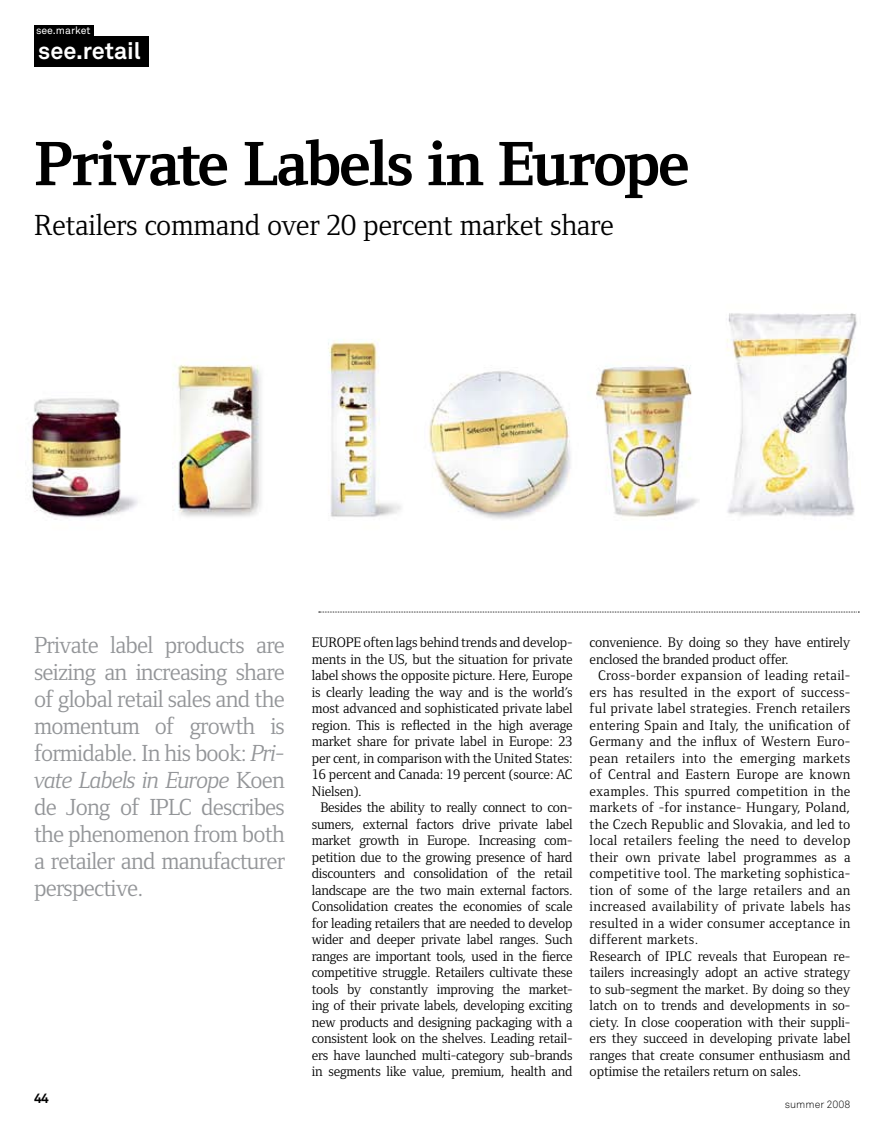
<style>
.page{position:relative;width:893px;height:1127px;background:#fff}
.page>*{position:absolute;margin:0;border:0;box-sizing:border-box;transform-origin:0 0}
.t1{font:700 64.5px "Foundry Form Serif";letter-spacing:-.03em;color:#000}
.t2{font:30px "Foundry Form Serif";letter-spacing:-.01em;color:#000}
.t3{font:24px/27px "Foundry Form Serif";letter-spacing:-.03em;color:#939598;text-align:justify}
.t4{font:700 23.4px "Unibrand";color:#fff}
.t5{font:14.25px "Foundry Form Serif";letter-spacing:-.01em;color:#000}
.t6{font:14.25px "Foundry Form Serif";letter-spacing:.02em;color:#000}
.t7{font:700 13.5px "Unibrand";color:#000}
.t8{font:300 10.5px "Unibrand";color:#000}
.t9{font:10.5px "Unibrand";color:#fff}
.s1{font-style:italic}
</style>
<div class="page">
<img style="left:30px;top:313px;width:827px;height:207px">
<svg style="left:319px;top:612px;width:540px;height:1px"></svg>
<div style="left:34px;top:36px;width:114px;height:31px;background:#000"></div>
<div style="left:34px;top:25px;width:60px;height:13px;background:#000"></div>
<p class="t9" style="left:36px;top:24px;width:56px">see.market</p>
<h3 class="t4" style="left:38px;top:36px;width:104px">see.retail</h3>
<h1 class="t1" style="left:34px;top:128px;width:657px">Private Labels in Europe</h1>
<h2 class="t2" style="left:34px;top:208px;width:581px">Retailers command over 20 percent market share</h2>
<p class="t3" style="left:34px;top:632px;width:252px">Private label products are seizing an increasing share of global retail sales and the momentum of growth is formidable. In his book: <span class="s1">Pri&shy;vate Labels in Europe</span> Koen de Jong of IPLC describes the phenomenon from both a retailer and manufacturer perspective.</p>
<p class="t5" style="left:590px;top:634px;width:262px">convenience. By doing so they have entirely</p>
<p class="t5" style="left:312px;top:634px;width:262px">EUROPE often lags behind trends and develop-</p>
<p class="t5" style="left:312px;top:651px;width:262px">ments in the US, but the situation for private</p>
<p class="t5" style="left:312px;top:667px;width:262px">label shows the opposite picture. Here, Europe</p>
<p class="t5" style="left:312px;top:684px;width:262px">is clearly leading the way and is the world’s</p>
<p class="t5" style="left:312px;top:700px;width:262px">most advanced and sophisticated private label</p>
<p class="t5" style="left:312px;top:717px;width:262px">region. This is reflected in the high average</p>
<p class="t5" style="left:312px;top:733px;width:262px">market share for private label in Europe: 23</p>
<p class="t5" style="left:312px;top:750px;width:262px">per cent, in comparison with the United States:</p>
<p class="t5" style="left:312px;top:766px;width:262px">16 percent and Canada: 19 percent (source: AC</p>
<p class="t5" style="left:312px;top:783px;width:51px">Nielsen).</p>
<p class="t5" style="left:320px;top:799px;width:254px">Besides the ability to really connect to con-</p>
<p class="t5" style="left:312px;top:816px;width:262px">sumers, external factors drive private label</p>
<p class="t5" style="left:312px;top:832px;width:262px">market growth in Europe. Increasing com-</p>
<p class="t5" style="left:312px;top:849px;width:262px">petition due to the growing presence of hard</p>
<p class="t5" style="left:312px;top:865px;width:262px">discounters and consolidation of the retail</p>
<p class="t5" style="left:312px;top:882px;width:262px">landscape are the two main external factors.</p>
<p class="t5" style="left:312px;top:898px;width:262px">Consolidation creates the economies of scale</p>
<p class="t5" style="left:312px;top:915px;width:262px">for leading retailers that are needed to develop</p>
<p class="t5" style="left:312px;top:931px;width:262px">wider and deeper private label ranges. Such</p>
<p class="t5" style="left:312px;top:948px;width:262px">ranges are important tools, used in the fierce</p>
<p class="t5" style="left:312px;top:964px;width:262px">competitive struggle. Retailers cultivate these</p>
<p class="t5" style="left:312px;top:981px;width:262px">tools by constantly improving the market-</p>
<p class="t5" style="left:312px;top:997px;width:262px">ing of their private labels, developing exciting</p>
<p class="t5" style="left:312px;top:1014px;width:262px">new products and designing packaging with a</p>
<p class="t5" style="left:312px;top:1030px;width:262px">consistent look on the shelves. Leading retail-</p>
<p class="t5" style="left:312px;top:1047px;width:262px">ers have launched multi-category sub-brands</p>
<p class="t5" style="left:312px;top:1063px;width:262px">in segments like value, premium, health and</p>
<p class="t5" style="left:590px;top:651px;width:201px">enclosed the branded product offer.</p>
<p class="t6" style="left:598px;top:667px;width:254px">Cross-border expansion of leading retail-</p>
<p class="t6" style="left:590px;top:684px;width:262px">ers has resulted in the export of success-</p>
<p class="t6" style="left:590px;top:700px;width:262px">ful private label strategies. French retailers</p>
<p class="t6" style="left:590px;top:717px;width:262px">entering Spain and Italy, the unification of</p>
<p class="t6" style="left:590px;top:733px;width:262px">Germany and the influx of Western Euro-</p>
<p class="t6" style="left:590px;top:750px;width:262px">pean retailers into the emerging markets</p>
<p class="t6" style="left:590px;top:766px;width:262px">of Central and Eastern Europe are known</p>
<p class="t6" style="left:590px;top:783px;width:262px">examples. This spurred competition in the</p>
<p class="t6" style="left:590px;top:799px;width:262px">markets of -for instance- Hungary, Poland,</p>
<p class="t6" style="left:590px;top:816px;width:262px">the Czech Republic and Slovakia, and led to</p>
<p class="t6" style="left:590px;top:832px;width:262px">local retailers feeling the need to develop</p>
<p class="t6" style="left:590px;top:849px;width:262px">their own private label programmes as a</p>
<p class="t6" style="left:590px;top:865px;width:262px">competitive tool. The marketing sophistica-</p>
<p class="t6" style="left:590px;top:882px;width:262px">tion of some of the large retailers and an</p>
<p class="t6" style="left:590px;top:898px;width:262px">increased availability of private labels has</p>
<p class="t6" style="left:590px;top:915px;width:262px">resulted in a wider consumer acceptance in</p>
<p class="t6" style="left:590px;top:931px;width:110px">different markets.</p>
<p class="t5" style="left:590px;top:948px;width:262px">Research of IPLC reveals that European re-</p>
<p class="t5" style="left:590px;top:964px;width:262px">tailers increasingly adopt an active strategy</p>
<p class="t5" style="left:590px;top:981px;width:262px">to sub-segment the market. By doing so they</p>
<p class="t5" style="left:590px;top:997px;width:262px">latch on to trends and developments in so-</p>
<p class="t5" style="left:590px;top:1014px;width:262px">ciety. In close cooperation with their suppli-</p>
<p class="t5" style="left:590px;top:1030px;width:262px">ers they succeed in developing private label</p>
<p class="t5" style="left:590px;top:1047px;width:262px">ranges that create consumer enthusiasm and</p>
<p class="t5" style="left:590px;top:1063px;width:213px">optimise the retailers return on sales.</p>
<p class="t7" style="left:34px;top:1089px;width:16px">44</p>
<p class="t8" style="left:785px;top:1098px;width:67px">summer 2008</p>
</div>
